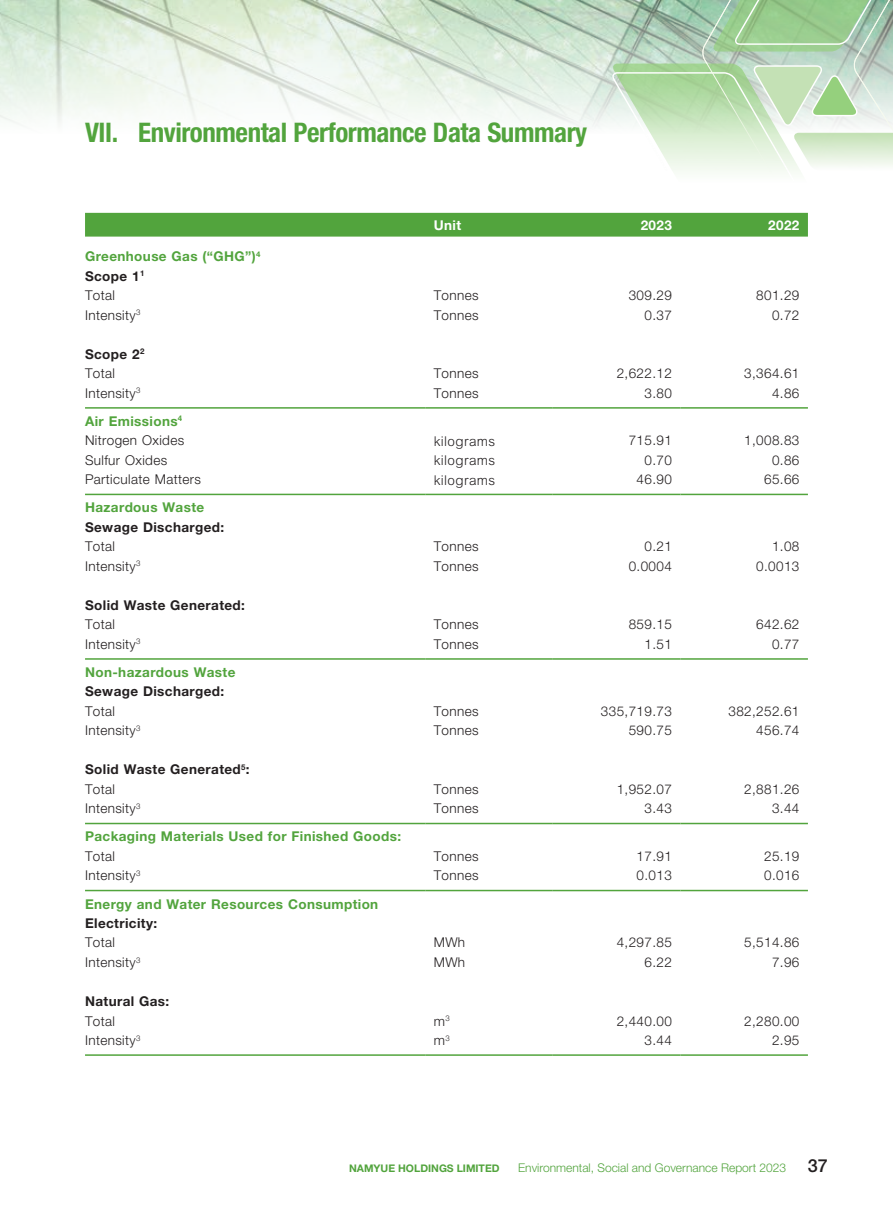
<style>
.page{position:relative;width:893px;height:1212px;background:#fff}
.page>*{position:absolute;margin:0;border:0;box-sizing:border-box;transform-origin:0 0}
.t1{font:700 condensed 27px "Helvetica Neue LT Std";letter-spacing:-.015em;color:#52a43d}
.t2{font:300 13.5px/19.5px "Helvetica Neue LT Std";letter-spacing:.03em;color:#231f20}
.t3{font:700 13.5px/19.5px "Helvetica Neue LT Std";letter-spacing:.03em;color:#52a43d}
.t4{font:700 13.5px/19.5px "Helvetica Neue LT Std";letter-spacing:.03em;color:#231f20}
.t5{font:300 13.5px "M Hei HK";letter-spacing:.03em;color:#231f20}
.t6{font:700 13.5px "Helvetica Neue LT Std";letter-spacing:.03em;color:#fff}
.t7{font:300 12px "Helvetica Neue LT Std";color:#52a43d}
.t8{font:700 10.5px "Helvetica Neue LT Std";color:#52a43d}
.s1{color:#231f20}
.s2{font-weight:300;color:#231f20}
.s3{font-weight:300}
.s4{font-weight:700;color:#52a43d}
.s5{font-weight:500;font-size:18px;color:#231f20}
</style>
<div class="page">
<img style="left:0;top:0;width:85px;height:123px">
<svg style="left:85px;top:0;width:808px;height:237px"></svg>
<hr style="left:85px;top:407px;width:340px;height:2px;background:#52a43d">
<hr style="left:425px;top:407px;width:128px;height:2px;background:#52a43d">
<hr style="left:553px;top:407px;width:127px;height:2px;background:#52a43d">
<hr style="left:680px;top:407px;width:128px;height:2px;background:#52a43d">
<hr style="left:85px;top:494px;width:340px;height:1px;background:#52a43d">
<hr style="left:425px;top:494px;width:128px;height:1px;background:#52a43d">
<hr style="left:553px;top:494px;width:127px;height:1px;background:#52a43d">
<hr style="left:680px;top:494px;width:128px;height:1px;background:#52a43d">
<hr style="left:85px;top:658px;width:340px;height:2px;background:#52a43d">
<hr style="left:425px;top:658px;width:128px;height:2px;background:#52a43d">
<hr style="left:553px;top:658px;width:127px;height:2px;background:#52a43d">
<hr style="left:680px;top:658px;width:128px;height:2px;background:#52a43d">
<hr style="left:85px;top:823px;width:340px;height:1px;background:#52a43d">
<hr style="left:425px;top:823px;width:128px;height:1px;background:#52a43d">
<hr style="left:553px;top:823px;width:127px;height:1px;background:#52a43d">
<hr style="left:680px;top:823px;width:128px;height:1px;background:#52a43d">
<hr style="left:85px;top:890px;width:340px;height:1px;background:#52a43d">
<hr style="left:425px;top:890px;width:128px;height:1px;background:#52a43d">
<hr style="left:553px;top:890px;width:127px;height:1px;background:#52a43d">
<hr style="left:680px;top:890px;width:128px;height:1px;background:#52a43d">
<hr style="left:85px;top:1054px;width:340px;height:2px;background:#52a43d">
<hr style="left:425px;top:1054px;width:128px;height:2px;background:#52a43d">
<hr style="left:553px;top:1054px;width:127px;height:2px;background:#52a43d">
<hr style="left:680px;top:1054px;width:128px;height:2px;background:#52a43d">
<h1 class="t1" style="left:85px;top:116px;width:504px">VII. Environmental Performance Data Summary</h1>
<p class="t3" style="left:85px;top:246px;width:177px">Greenhouse Gas (“GHG”)<sup>4<br></sup><span class="s1">Scope 1</span><sup>1<br></sup><span class="s2">Total</span></p>
<p class="t6" style="left:434px;top:217px;width:29px">Unit</p>
<p class="t6" style="left:641px;top:217px;width:33px">2023</p>
<p class="t6" style="left:768px;top:217px;width:33px">2022</p>
<p class="t2" style="left:434px;top:285px;width:46px">Tonnes</p>
<p class="t2" style="left:629px;top:285px;width:45px">309.29</p>
<p class="t2" style="left:756px;top:285px;width:45px">801.29</p>
<p class="t2" style="left:85px;top:305px;width:57px">Intensity<sup>3</sup></p>
<p class="t2" style="left:434px;top:305px;width:46px">Tonnes</p>
<p class="t2" style="left:644px;top:305px;width:29px">0.37</p>
<p class="t2" style="left:772px;top:305px;width:29px">0.72</p>
<p class="t4" style="left:85px;top:344px;width:61px">Scope 2<sup>2<br></sup><span class="s3">Total</span></p>
<p class="t2" style="left:434px;top:363px;width:46px">Tonnes</p>
<p class="t2" style="left:617px;top:363px;width:57px">2,622.12</p>
<p class="t2" style="left:744px;top:363px;width:57px">3,364.61</p>
<p class="t2" style="left:85px;top:383px;width:57px">Intensity<sup>3</sup></p>
<p class="t2" style="left:434px;top:383px;width:46px">Tonnes</p>
<p class="t2" style="left:644px;top:383px;width:29px">3.80</p>
<p class="t2" style="left:772px;top:383px;width:29px">4.86</p>
<p class="t2" style="left:85px;top:411px;width:101px"><span class="s4">Air Emissions</span><sup>4<br></sup>Nitrogen Oxides</p>
<p class="t5" style="left:434px;top:431px;width:63px">kilograms</p>
<p class="t2" style="left:629px;top:430px;width:45px">715.91</p>
<p class="t2" style="left:744px;top:430px;width:57px">1,008.83</p>
<p class="t2" style="left:85px;top:450px;width:84px">Sulfur Oxides</p>
<p class="t5" style="left:434px;top:451px;width:63px">kilograms</p>
<p class="t2" style="left:644px;top:450px;width:29px">0.70</p>
<p class="t2" style="left:772px;top:450px;width:29px">0.86</p>
<p class="t2" style="left:85px;top:469px;width:117px">Particulate Matters</p>
<p class="t5" style="left:434px;top:470px;width:63px">kilograms</p>
<p class="t2" style="left:637px;top:469px;width:37px">46.90</p>
<p class="t2" style="left:764px;top:469px;width:37px">65.66</p>
<p class="t3" style="left:85px;top:497px;width:121px">Hazardous Waste</p>
<p class="t4" style="left:85px;top:517px;width:141px">Sewage Discharged:</p>
<p class="t2" style="left:85px;top:536px;width:32px">Total</p>
<p class="t2" style="left:434px;top:536px;width:46px">Tonnes</p>
<p class="t2" style="left:644px;top:536px;width:29px">0.21</p>
<p class="t2" style="left:772px;top:536px;width:29px">1.08</p>
<p class="t2" style="left:85px;top:556px;width:57px">Intensity<sup>3</sup></p>
<p class="t2" style="left:434px;top:556px;width:46px">Tonnes</p>
<p class="t2" style="left:629px;top:556px;width:45px">0.0004</p>
<p class="t2" style="left:756px;top:556px;width:45px">0.0013</p>
<p class="t4" style="left:85px;top:595px;width:161px">Solid Waste Generated:</p>
<p class="t2" style="left:85px;top:614px;width:32px">Total</p>
<p class="t2" style="left:434px;top:614px;width:46px">Tonnes</p>
<p class="t2" style="left:629px;top:614px;width:45px">859.15</p>
<p class="t2" style="left:756px;top:614px;width:45px">642.62</p>
<p class="t2" style="left:85px;top:634px;width:57px">Intensity<sup>3</sup></p>
<p class="t2" style="left:434px;top:634px;width:46px">Tonnes</p>
<p class="t2" style="left:644px;top:634px;width:29px">1.51</p>
<p class="t2" style="left:772px;top:634px;width:29px">0.77</p>
<p class="t3" style="left:85px;top:662px;width:152px">Non-hazardous Waste</p>
<p class="t4" style="left:85px;top:681px;width:141px">Sewage Discharged:</p>
<p class="t2" style="left:85px;top:701px;width:32px">Total</p>
<p class="t2" style="left:434px;top:701px;width:46px">Tonnes</p>
<p class="t2" style="left:601px;top:701px;width:72px">335,719.73</p>
<p class="t2" style="left:728px;top:701px;width:72px">382,252.61</p>
<p class="t2" style="left:85px;top:720px;width:57px">Intensity<sup>3</sup></p>
<p class="t2" style="left:434px;top:720px;width:46px">Tonnes</p>
<p class="t2" style="left:629px;top:720px;width:45px">590.75</p>
<p class="t2" style="left:756px;top:720px;width:45px">456.74</p>
<p class="t4" style="left:85px;top:759px;width:166px">Solid Waste Generated<sup>5</sup>:<br><span class="s3">Total</span></p>
<p class="t2" style="left:434px;top:779px;width:46px">Tonnes</p>
<p class="t2" style="left:617px;top:779px;width:57px">1,952.07</p>
<p class="t2" style="left:744px;top:779px;width:57px">2,881.26</p>
<p class="t2" style="left:85px;top:798px;width:57px">Intensity<sup>3</sup></p>
<p class="t2" style="left:434px;top:798px;width:46px">Tonnes</p>
<p class="t2" style="left:644px;top:798px;width:29px">3.43</p>
<p class="t2" style="left:772px;top:798px;width:29px">3.44</p>
<p class="t3" style="left:85px;top:826px;width:318px">Packaging Materials Used for Finished Goods:</p>
<p class="t2" style="left:85px;top:846px;width:32px">Total</p>
<p class="t2" style="left:434px;top:846px;width:46px">Tonnes</p>
<p class="t2" style="left:637px;top:846px;width:37px">17.91</p>
<p class="t2" style="left:764px;top:846px;width:37px">25.19</p>
<p class="t2" style="left:85px;top:865px;width:57px">Intensity<sup>3</sup></p>
<p class="t2" style="left:434px;top:866px;width:46px">Tonnes</p>
<p class="t2" style="left:637px;top:866px;width:37px">0.013</p>
<p class="t2" style="left:764px;top:866px;width:37px">0.016</p>
<p class="t3" style="left:85px;top:894px;width:295px">Energy and Water Resources Consumption</p>
<p class="t4" style="left:85px;top:913px;width:74px">Electricity:</p>
<p class="t2" style="left:85px;top:933px;width:32px">Total</p>
<p class="t2" style="left:434px;top:933px;width:33px">MWh</p>
<p class="t2" style="left:617px;top:933px;width:57px">4,297.85</p>
<p class="t2" style="left:744px;top:933px;width:57px">5,514.86</p>
<p class="t2" style="left:85px;top:952px;width:57px">Intensity<sup>3</sup></p>
<p class="t2" style="left:434px;top:952px;width:33px">MWh</p>
<p class="t2" style="left:644px;top:952px;width:29px">6.22</p>
<p class="t2" style="left:772px;top:952px;width:29px">7.96</p>
<p class="t4" style="left:85px;top:991px;width:86px">Natural Gas:</p>
<p class="t2" style="left:85px;top:1011px;width:32px">Total</p>
<p class="t2" style="left:434px;top:1011px;width:17px">m<sup>3</sup></p>
<p class="t2" style="left:617px;top:1011px;width:57px">2,440.00</p>
<p class="t2" style="left:744px;top:1011px;width:57px">2,280.00</p>
<p class="t2" style="left:85px;top:1030px;width:57px">Intensity<sup>3</sup></p>
<p class="t2" style="left:434px;top:1030px;width:17px">m<sup>3</sup></p>
<p class="t2" style="left:644px;top:1030px;width:29px">3.44</p>
<p class="t2" style="left:772px;top:1030px;width:29px">2.95</p>
<p class="t8" style="left:349px;top:1162px;width:152px">NAMYUE HOLDINGS LIMITED</p>
<p class="t7" style="left:518px;top:1160px;width:311px">Environmental, Social and Governance Report 2023 <span class="s5">37</span></p>
</div>
